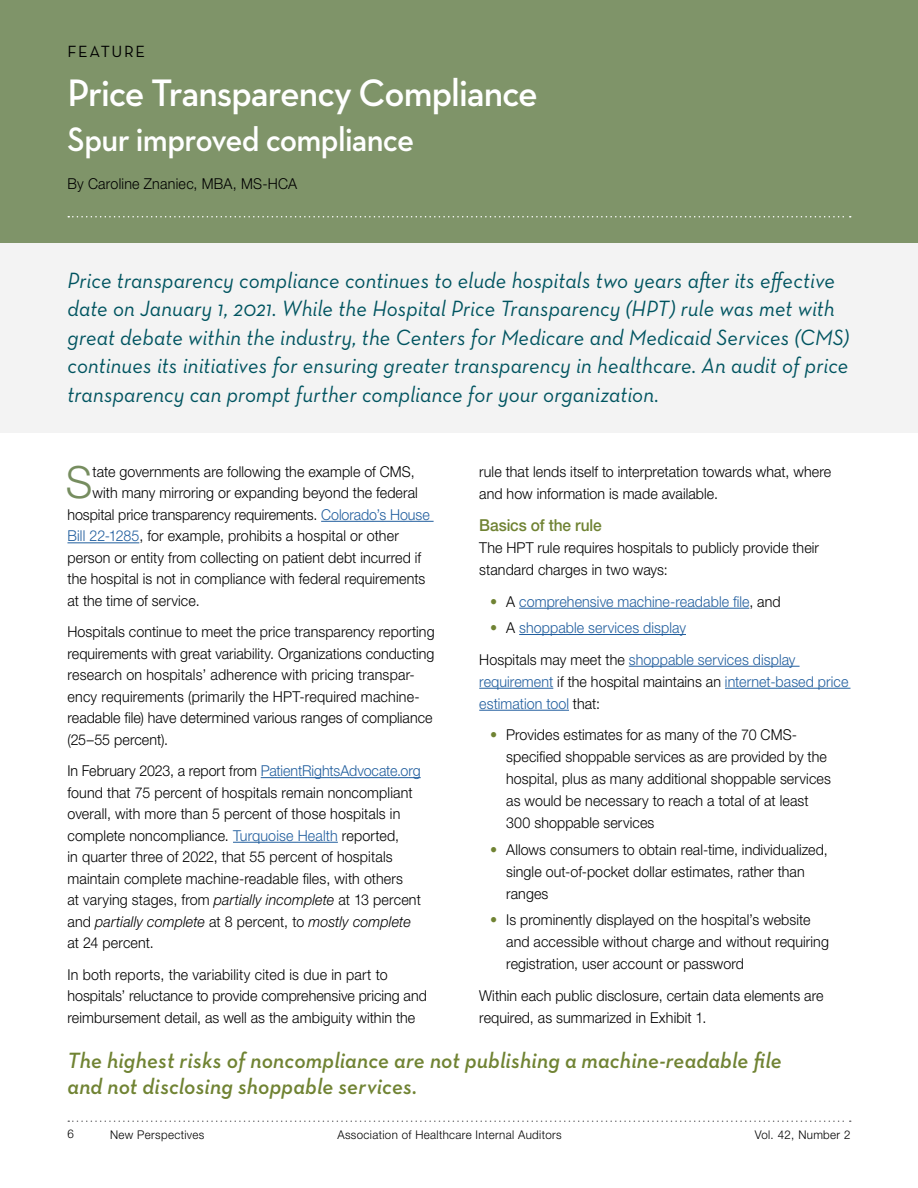
<style>
.page{position:relative;width:918px;height:1188px;background:#fff}
.page>*{position:absolute;margin:0;border:0;box-sizing:border-box;transform-origin:0 0}
.INTRO_DROP_CAP_5_HNL{font:300 44.4px "Helvetica Neue LT Std";color:#768d5f;scale:.95 1}
.Story_TITLE_A_Neutra{font:600 39px "Neutraface Text";letter-spacing:-.03em;color:#fff;scale:.96 1}
.Story_SUB_TITLE_B_Ne{font:600 34.5px "Neutraface Text";letter-spacing:-.025em;color:#fff;scale:.94 1}
.PULL_QUOTE_3_Neutra{font:italic 22.5px/28.5px "Neutraface Text";letter-spacing:.005em;color:#005460;scale:.94 1}
.PULL_QUOTE_2_Neutra{font:italic 600 22.5px/25.5px "Neutraface Text";letter-spacing:.01em;color:#708333;scale:.96 1}
.SUB_65_11PT_2_Lucy_G{font:500 16.5px "Helvetica Neue LT Std";letter-spacing:-.01em;color:#708333;scale:.94 1}
.Story_FEATURE_at_top{font:16.5px "Neutraface Text";letter-spacing:.1em;color:#000}
.TEXT_13L_HNLT_45{font:300 15px/21.6px "Helvetica Neue LT Std";letter-spacing:.005em;color:#000;scale:.95 1}
.Text_BULLETS_13L_HNL{font:300 15px/22px "Helvetica Neue LT Std";letter-spacing:.005em;color:#000;scale:.95 1}
.INTRO_DROP_CAP_5_HNL-2{font:300 15px "Helvetica Neue LT Std";letter-spacing:.005em;color:#000;scale:.95 1}
.TEXT_13L_HNLT_45-2{font:300 15px/22px "Helvetica Neue LT Std";letter-spacing:.005em;color:#215e9e;scale:.95 1}
.Text_BULLETS_13L_HNL-2{font:300 15px "Helvetica Neue LT Std";letter-spacing:.005em;color:#215e9e;scale:.95 1}
.Story_AUTHOR_HNLT_45{font:300 15px "Helvetica Neue LT Std";letter-spacing:.015em;color:#000;scale:.95 1}
.t1{font:300 12px "Helvetica Neue LT Std";letter-spacing:.03em;color:#000;scale:.96 1}
.s1{color:#708333}
.s2{color:#000}
.s3{color:#215e9e}
.s4{font-style:italic}
</style>
<div class="page">
<svg style="left:68px;top:1120px;width:783px;height:2px"></svg>
<div style="left:0;top:236px;width:918px;height:197px;background:#f3f3f3"></div>
<hr style="left:321px;top:521px;width:113px;height:1px;background:#215e9e">
<hr style="left:68px;top:542px;width:71px;height:1px;background:#215e9e">
<hr style="left:261px;top:777px;width:160px;height:1px;background:#215e9e">
<hr style="left:233px;top:842px;width:105px;height:1px;background:#215e9e">
<div style="left:0;top:0;width:918px;height:243px;background:#7f9469"></div>
<svg style="left:68px;top:216px;width:783px;height:2px"></svg>
<hr style="left:519px;top:608px;width:230px;height:1px;background:#215e9e">
<hr style="left:519px;top:634px;width:167px;height:1px;background:#215e9e">
<hr style="left:629px;top:666px;width:171px;height:1px;background:#215e9e">
<hr style="left:479px;top:688px;width:74px;height:1px;background:#215e9e">
<hr style="left:725px;top:688px;width:125px;height:1px;background:#215e9e">
<hr style="left:479px;top:710px;width:90px;height:1px;background:#215e9e">
<p class="Story_FEATURE_at_top" style="left:68px;top:41px;width:79px">FEATURE</p>
<p class="Story_TITLE_A_Neutra" style="left:68px;top:68px;width:492px">Price Transparency Compliance</p>
<p class="Story_SUB_TITLE_B_Ne" style="left:68px;top:118px;width:370px">Spur improved compliance</p>
<p class="Story_AUTHOR_HNLT_45" style="left:68px;top:175px;width:243px">By Caroline Znaniec, MBA, MS-HCA</p>
<p class="PULL_QUOTE_3_Neutra" style="left:68px;top:266px;width:833px">Price transparency compliance continues to elude hospitals two years after its effective date on January 1, 2021. While the Hospital Price Transparency (HPT) rule was met with great debate within the industry, the Centers for Medicare and Medicaid Services (CMS) continues its initiatives for ensuring greater transparency in healthcare. An audit of price transparency can prompt further compliance for your organization.</p>
<p class="INTRO_DROP_CAP_5_HNL" style="left:66px;top:455px;width:29px">S</p>
<p class="INTRO_DROP_CAP_5_HNL-2" style="left:93px;top:463px;width:341px">tate governments are following the example of CMS,</p>
<p class="TEXT_13L_HNLT_45" style="left:479px;top:461px;width:372px;line-height:22px">rule that lends itself to interpretation towards what, where and how information is made available.</p>
<p class="SUB_65_11PT_2_Lucy_G" style="left:479px;top:515px;width:132px">Basics of the rule</p>
<p class="TEXT_13L_HNLT_45" style="left:479px;top:536px;width:359px;line-height:22px">The HPT rule requires hospitals to publicly provide their standard charges in two ways:</p>
<p class="Text_BULLETS_13L_HNL-2" style="left:490px;top:592px;width:307px"><span class="s1">•</span> <span class="s2">A</span> comprehensive machine-readable file<span class="s2">, and</span></p>
<p class="Text_BULLETS_13L_HNL-2" style="left:490px;top:619px;width:208px"><span class="s1">•</span> <span class="s2">A</span> shoppable services display</p>
<p class="TEXT_13L_HNLT_45-2" style="left:479px;top:648px;width:390px"><span class="s2">Hospitals may meet the</span> shoppable services display requirement <span class="s2">if the hospital maintains an</span> internet-based price estimation tool <span class="s2">that:</span></p>
<p class="Text_BULLETS_13L_HNL" style="left:506px;top:724px;width:343px;text-indent:-16px"><span class="s1">•</span> Provides estimates for as many of the 70 CMS&shy;specified shoppable services as are provided by the hospital, plus as many additional shoppable services as would be necessary to reach a total of at least 300 shoppable services</p>
<p class="Text_BULLETS_13L_HNL" style="left:506px;top:838px;width:340px;text-indent:-16px"><span class="s1">•</span> Allows consumers to obtain real-time, individualized, single out-of-pocket dollar estimates, rather than ranges</p>
<p class="Text_BULLETS_13L_HNL" style="left:506px;top:908px;width:341px;text-indent:-16px"><span class="s1">•</span> Is prominently displayed on the hospital’s website and accessible without charge and without requiring registration, user account or password</p>
<p class="TEXT_13L_HNLT_45" style="left:479px;top:984px;width:364px;line-height:22px">Within each public disclosure, certain data elements are required, as summarized in Exhibit 1.</p>
<p class="PULL_QUOTE_2_Neutra" style="left:68px;top:1048px;width:745px">The highest risks of noncompliance are not publishing a machine-readable file and not disclosing shoppable services.</p>
<p class="INTRO_DROP_CAP_5_HNL-2" style="left:93px;top:484px;width:344px">with many mirroring or expanding beyond the federal</p>
<p class="INTRO_DROP_CAP_5_HNL-2" style="left:68px;top:505px;width:383px">hospital price transparency requirements. <span class="s3">Colorado’s House</span></p>
<p class="INTRO_DROP_CAP_5_HNL-2" style="left:68px;top:527px;width:350px"><span class="s3">Bill 22-1285</span>, for example, prohibits a hospital or other</p>
<p class="INTRO_DROP_CAP_5_HNL-2" style="left:68px;top:548px;width:374px">person or entity from collecting on patient debt incurred if</p>
<p class="INTRO_DROP_CAP_5_HNL-2" style="left:68px;top:570px;width:378px">the hospital is not in compliance with federal requirements</p>
<p class="INTRO_DROP_CAP_5_HNL-2" style="left:68px;top:591px;width:141px">at the time of service.</p>
<p class="TEXT_13L_HNLT_45" style="left:68px;top:621px;width:388px">Hospitals continue to meet the price transparency reporting requirements with great variability. Organizations conducting research on hospitals’ adherence with pricing transpar&shy;ency requirements (primarily the HPT-required machine&shy;readable file) have determined various ranges of compliance (25–55 percent).</p>
<p class="TEXT_13L_HNLT_45" style="left:68px;top:760px;width:374px">In February 2023, a report from <span class="s3">PatientRightsAdvocate.org </span>found that 75 percent of hospitals remain noncompliant overall, with more than 5 percent of those hospitals in complete noncompliance. <span class="s3">Turquoise Health</span> reported,<br>in quarter three of 2022, that 55 percent of hospitals maintain complete machine-readable files, with others<br>at varying stages, from <span class="s4">partially incomplete</span> at 13 percent and <span class="s4">partially complete</span> at 8 percent, to <span class="s4">mostly complete </span>at 24 percent.</p>
<p class="TEXT_13L_HNLT_45" style="left:68px;top:963px;width:380px">In both reports, the variability cited is due in part to hospitals’ reluctance to provide comprehensive pricing and reimbursement detail, as well as the ambiguity within the</p>
<p class="t1" style="left:68px;top:1127px;width:8px">6</p>
<p class="t1" style="left:337px;top:1127px;width:235px">Association of Healthcare Internal Auditors</p>
<p class="t1" style="left:755px;top:1127px;width:101px">Vol. 42, Number 2</p>
<p class="t1" style="left:110px;top:1127px;width:100px">New Perspectives</p>
</div>
